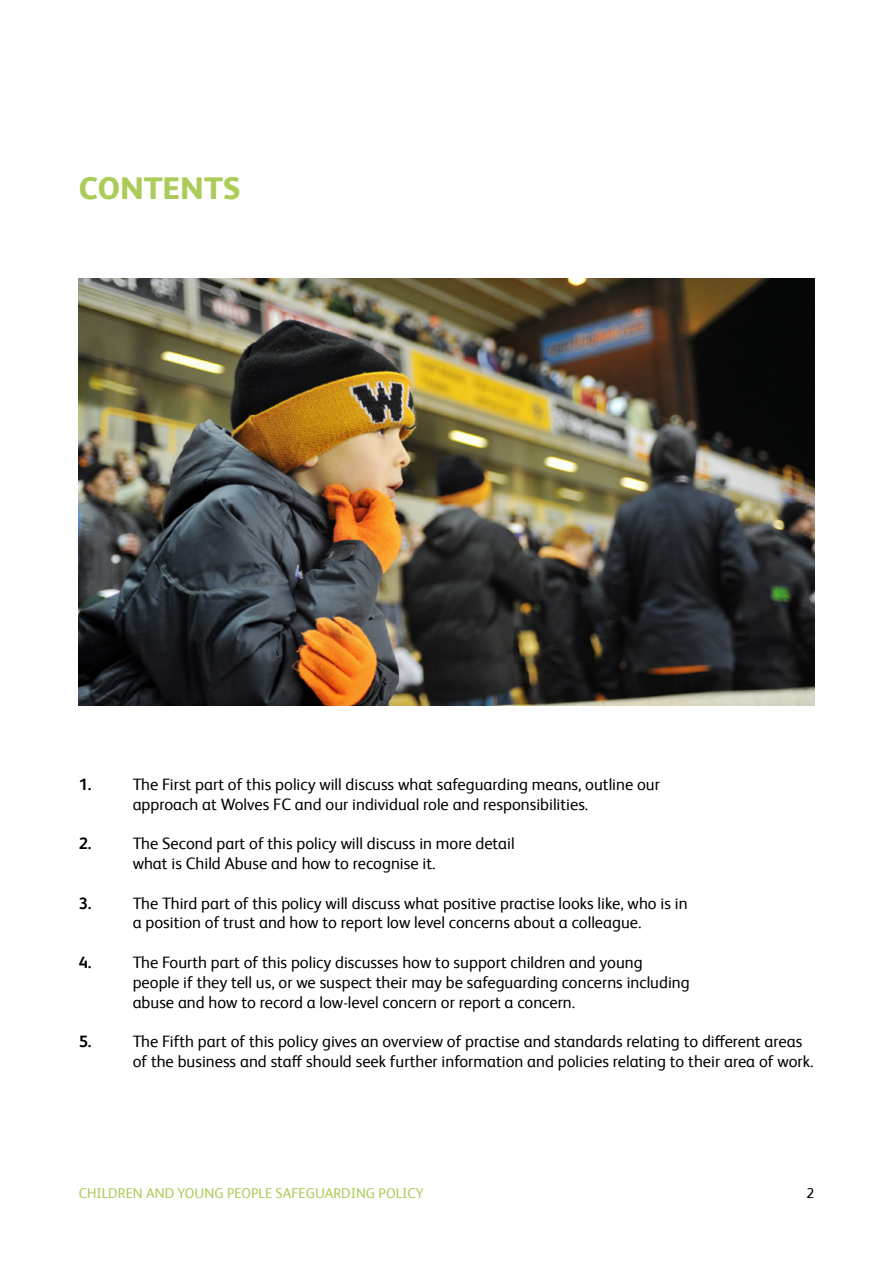
<style>
.page{position:relative;width:893px;height:1263px;background:#fff}
.page>*{position:absolute;margin:0;border:0;box-sizing:border-box;transform-origin:0 0}
.t1{font:800 31.5px "FS Albert Pro";color:#abcc58}
.t2{font:16.5px/19.8px "FS Albert Pro";color:#000}
.t3{font:700 16.5px "FS Albert Pro";color:#000}
.t4{font:14.25px "FS Albert Pro";color:#abcc58}
.t5{font:14.25px "FS Albert Pro";color:#000}
</style>
<div class="page">
<img style="left:79px;top:279px;width:735px;height:427px">
<h1 class="t1" style="left:79px;top:163px;width:163px">CONTENTS</h1>
<p class="t3" style="left:79px;top:772px;width:14px">1.</p>
<p class="t2" style="left:133px;top:773px;width:529px">The First part of this policy will discuss what safeguarding means, outline our approach at Wolves FC and our individual role and responsibilities.</p>
<p class="t3" style="left:79px;top:832px;width:14px">2.</p>
<p class="t2" style="left:133px;top:832px;width:384px">The Second part of this policy will discuss in more detail what is Child Abuse and how to recognise it.</p>
<p class="t3" style="left:79px;top:891px;width:14px">3.</p>
<p class="t2" style="left:133px;top:892px;width:556px">The Third part of this policy will discuss what positive practise looks like, who is in a position of trust and how to report low level concerns about a colleague.</p>
<p class="t3" style="left:79px;top:951px;width:14px">4.</p>
<p class="t2" style="left:133px;top:951px;width:558px">The Fourth part of this policy discusses how to support children and young people if they tell us, or we suspect their may be safeguarding concerns including abuse and how to record a low-level concern or report a concern.</p>
<p class="t3" style="left:79px;top:1030px;width:14px">5.</p>
<p class="t2" style="left:133px;top:1030px;width:682px">The Fifth part of this policy gives an overview of practise and standards relating to different areas of the business and staff should seek further information and policies relating to their area of work.</p>
<p class="t4" style="left:79px;top:1183px;width:347px">CHILDREN AND YOUNG PEOPLE SAFEGUARDING POLICY</p>
<p class="t5" style="left:806px;top:1183px;width:9px">2</p>
</div>
